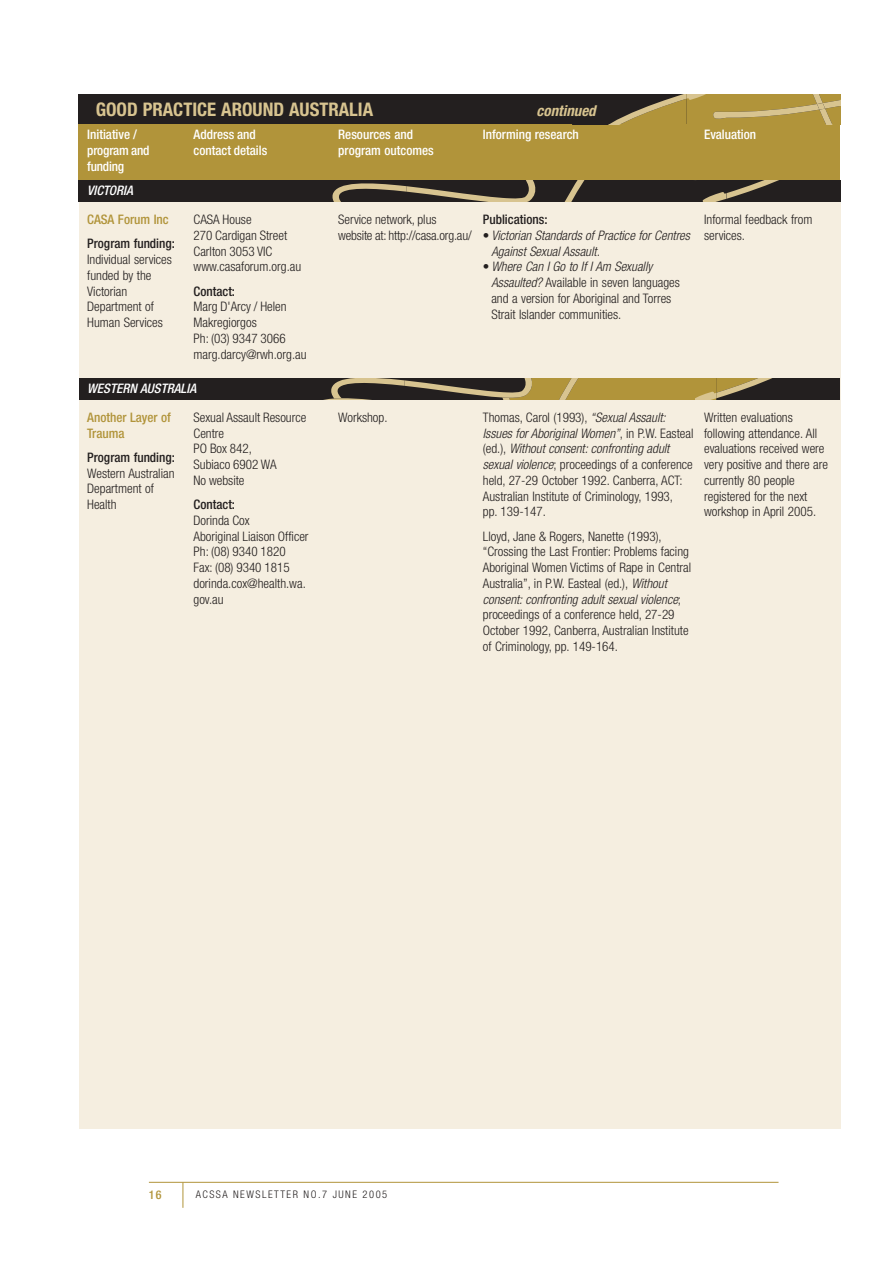
<style>
.page{position:relative;width:893px;height:1263px;background:#fff}
.page>*{position:absolute;margin:0;border:0;box-sizing:border-box;transform-origin:0 0}
.t1{font:700 condensed 18.75px "Helvetica Neue";color:#d8c490}
.t2{font:italic 700 condensed 15px "Helvetica Neue";color:#d8c490}
.t3{font:300 condensed 13.2px/15.8px "Helvetica Neue";color:#231f1f}
.t4{font:500 condensed 13.2px/15.8px "Helvetica Neue";color:#fff}
.t5{font:italic 300 condensed 13.2px/15.8px "Helvetica Neue";color:#231f1f}
.t6{font:500 condensed 13.2px "Helvetica Neue";color:#231f1f}
.t7{font:500 condensed 13.2px/15.8px "Helvetica Neue";color:#b1943a}
.t8{font:italic 500 condensed 13.2px "Helvetica Neue";color:#fff}
.t9{font:500 condensed 12px "Helvetica Neue";color:#b1943a}
.t10{font:300 condensed 10.5px "Helvetica Neue";letter-spacing:.145em;color:#231f1f}
.s1{font-style:normal}
.s2{font-style:italic}
</style>
<div class="page">
<div style="left:79px;top:181px;width:761px;height:948px;background:#f5eee0"></div>
<div style="left:79px;top:124px;width:761px;height:57px;background:#b1943a"></div>
<div style="left:79px;top:95px;width:761px;height:29px;background:#231f1f"></div>
<svg style="left:610px;top:95px;width:230px;height:29px;background:#a38c47"></svg>
<hr style="left:149px;top:1182px;width:629px;height:1px;background:#b1943a">
<svg style="left:183px;top:1182px;width:1px;height:26px"></svg>
<div style="left:693px;top:378px;width:147px;height:22px;background:#231f1f"></div>
<div style="left:79px;top:378px;width:615px;height:22px;background:#231f1f"></div>
<svg style="left:323px;top:378px;width:449px;height:22px"></svg>
<svg style="left:79px;top:181px;width:761px;height:21px;background:#36302b"></svg>
<h1 class="t1" style="left:96px;top:103px;width:279px">GOOD PRACTICE AROUND AUSTRALIA</h1>
<p class="t2" style="left:536px;top:106px;width:61px">continued</p>
<p class="t4" style="left:87px;top:128px;width:51px">Initiative /</p>
<p class="t4" style="left:483px;top:128px;width:97px">Informing research</p>
<p class="t4" style="left:704px;top:128px;width:54px">Evaluation</p>
<p class="t4" style="left:87px;top:143px;width:64px">program and funding</p>
<p class="t4" style="left:193px;top:128px;width:75px">Address and contact details</p>
<p class="t4" style="left:338px;top:128px;width:97px">Resources and program outcomes</p>
<p class="t8" style="left:87px;top:185px;width:47px">VICTORIA</p>
<p class="t7" style="left:87px;top:213px;width:83px">CASA Forum Inc</p>
<p class="t6" style="left:87px;top:239px;width:89px">Program funding:</p>
<p class="t3" style="left:87px;top:253px;width:86px">Individual services funded by the<br>Victorian<br>Department of<br>Human Services</p>
<p class="t3" style="left:193px;top:213px;width:109px">CASA House<br>270 Cardigan Street<br>Carlton 3053 VIC www.casaforum.org.au</p>
<p class="t6" style="left:193px;top:286px;width:43px">Contact:</p>
<p class="t3" style="left:193px;top:300px;width:114px">Marg D'Arcy / Helen<br>Makregiorgos<br>Ph: (03) 9347 3066 marg.darcy@rwh.org.au</p>
<p class="t8" style="left:87px;top:383px;width:110px">WESTERN AUSTRALIA</p>
<p class="t7" style="left:87px;top:410px;width:85px">Another Layer of<br>Trauma</p>
<p class="t6" style="left:87px;top:452px;width:89px">Program funding:</p>
<p class="t3" style="left:87px;top:466px;width:89px">Western Australian<br>Department of<br>Health</p>
<p class="t3" style="left:193px;top:410px;width:114px">Sexual Assault Resource<br>Centre<br>PO Box 842,<br>Subiaco 6902 WA<br>No website</p>
<p class="t6" style="left:193px;top:500px;width:43px">Contact:</p>
<p class="t3" style="left:193px;top:513px;width:117px">Dorinda Cox<br>Aboriginal Liaison Officer<br>Ph: (08) 9340 1820<br>Fax: (08) 9340 1815 dorinda.cox@health.wa. gov.au</p>
<p class="t3" style="left:338px;top:213px;width:135px">Service network, plus website at: http://casa.org.au/</p>
<p class="t6" style="left:483px;top:215px;width:66px">Publications:</p>
<p class="t5" style="left:491px;top:228px;width:200px;text-indent:-9px"><span class="s1">•</span> Victorian Standards of Practice for Centres<br>Against Sexual Assault.</p>
<p class="t3" style="left:491px;top:260px;width:190px;text-indent:-9px">• <span class="s2">Where Can I Go to If I Am Sexually Assaulted?</span> Available in seven languages and a version for Aboriginal and Torres Strait Islander communities.</p>
<p class="t3" style="left:704px;top:213px;width:110px">Informal feedback from services.</p>
<p class="t3" style="left:338px;top:410px;width:51px">Workshop.</p>
<p class="t3" style="left:483px;top:410px;width:212px">Thomas, Carol (1993), <span class="s2">“Sexual Assault:<br>Issues for Aboriginal Women”</span>, in P.W. Easteal (ed.), <span class="s2">Without consent: confronting adult sexual violence</span>; proceedings of a conference held, 27-29 October 1992. Canberra, ACT:<br>Australian Institute of Criminology, 1993,<br>pp. 139-147.</p>
<p class="t3" style="left:483px;top:529px;width:210px">Lloyd, Jane &amp; Rogers, Nanette (1993), “Crossing the Last Frontier: Problems facing Aboriginal Women Victims of Rape in Central Australia”, in P.W. Easteal (ed.), <span class="s2">Without consent: confronting adult sexual violence</span>; proceedings of a conference held, 27-29<br>October 1992, Canberra, Australian Institute of Criminology, pp. 149-164.</p>
<p class="t3" style="left:704px;top:410px;width:125px">Written evaluations following attendance. All evaluations received were very positive and there are currently 80 people registered for the next workshop in April 2005.</p>
<p class="t9" style="left:149px;top:1191px;width:14px">16</p>
<p class="t10" style="left:196px;top:1191px;width:193px">ACSSA NEWSLETTER NO.7 JUNE 2005</p>
</div>
